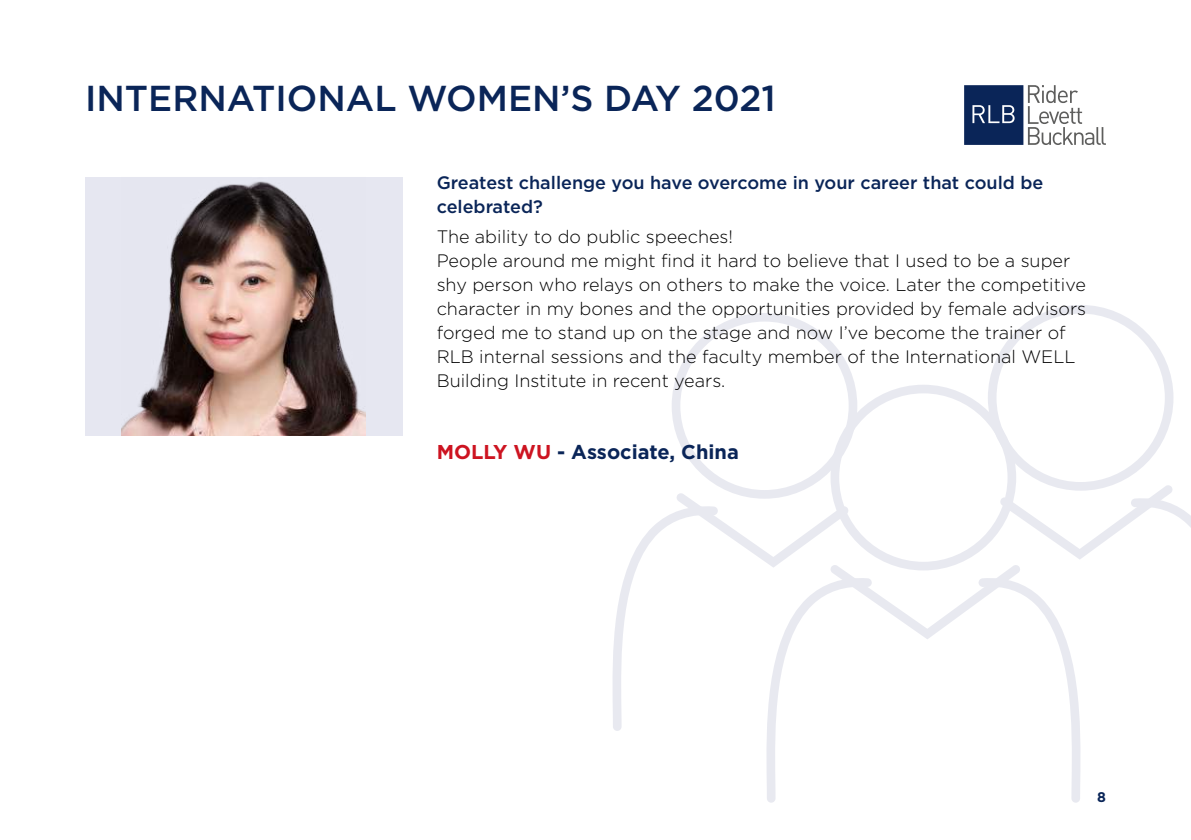
<style>
.page{position:relative;width:1191px;height:840px;background:#fff}
.page>*{position:absolute;margin:0;border:0;box-sizing:border-box;transform-origin:0 0}
.t1{font:500 36px "Gotham";color:#0a2558}
.t2{font:700 20px "Gotham";color:#0a2558}
.t3{font:300 18px/24px "Gotham";color:#000}
.t4{font:500 18px/24px "Gotham";color:#0a2558}
.t5{font:700 14px "Gotham";color:#0a2558}
.s1{color:#cd1421}
</style>
<div class="page">
<svg style="left:964px;top:85px;width:142px;height:60px"></svg>
<svg style="left:612px;top:305px;width:579px;height:497px"></svg>
<div style="left:85px;top:177px;width:318px;height:258px;background:#e6e7f1"></div>
<img style="left:122px;top:181px;width:244px;height:254px">
<h1 class="t1" style="left:85px;top:85px;width:692px">INTERNATIONAL WOMEN’S DAY 2021</h1>
<p class="t4" style="left:437px;top:172px;width:608px">Greatest challenge you have overcome in your career that could be celebrated?</p>
<p class="t3" style="left:437px;top:225px;width:651px">The ability to do public speeches!<br>People around me might find it hard to believe that I used to be a super shy person who relays on others to make the voice. Later the competitive character in my bones and the opportunities provided by female advisors forged me to stand up on the stage and now I’ve become the trainer of RLB internal sessions and the faculty member of the International WELL Building Institute in recent years.</p>
<p class="t2" style="left:437px;top:444px;width:304px"><span class="s1">MOLLY WU</span> - Associate, China</p>
<p class="t5" style="left:1097px;top:791px;width:10px">8</p>
</div>
